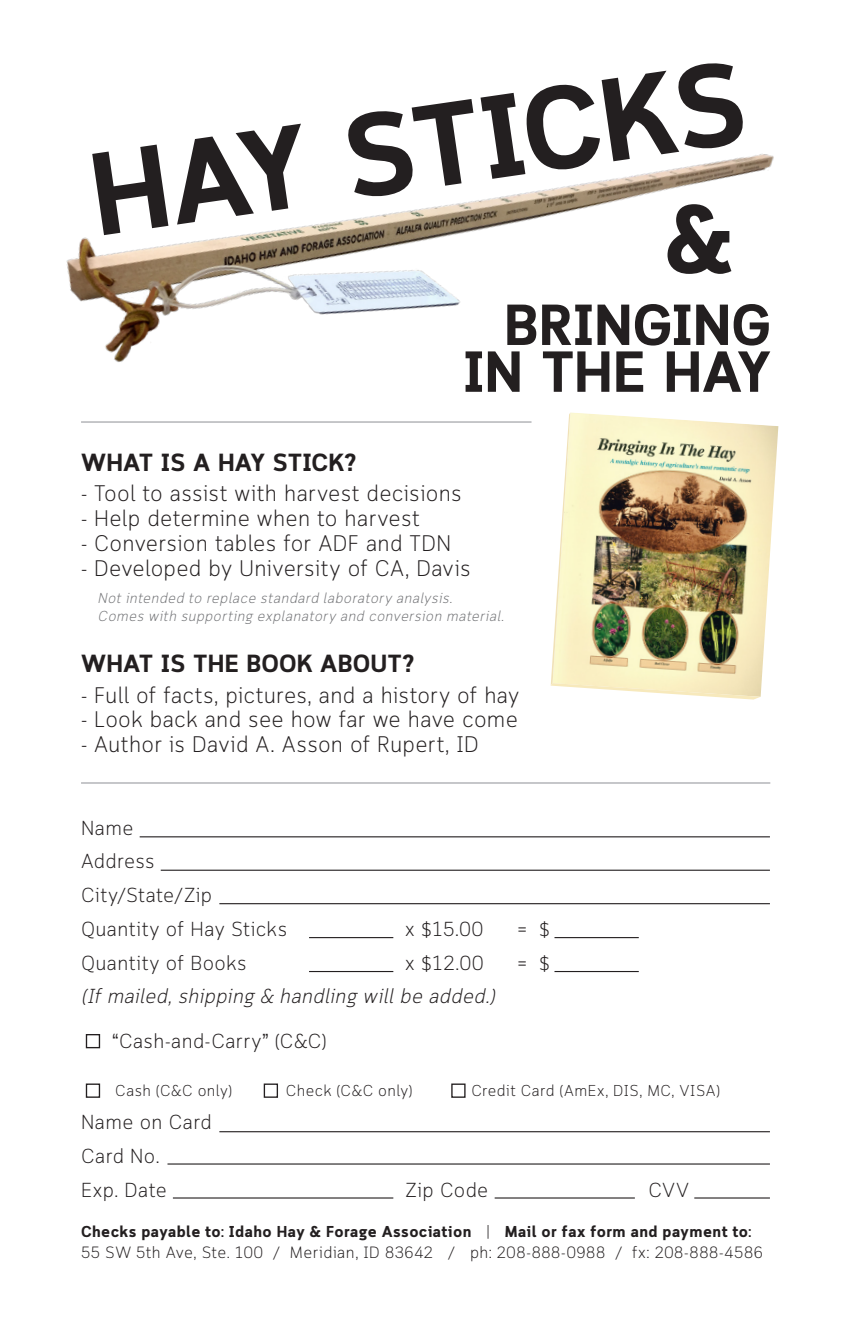
<style>
.page{position:relative;width:851px;height:1337px;background:#fff}
.page>*{position:absolute;margin:0;border:0;box-sizing:border-box;transform-origin:0 0}
.t1{font:700 24.75px "Cloud";letter-spacing:.005em;color:#231f20}
.t2{font:300 22.5px "Cloud";letter-spacing:.01em;color:#231f20}
.t3{font:300 20.25px "Cloud";letter-spacing:.015em;color:#231f20}
.t4{font:italic 300 20.25px "Cloud";color:#231f20}
.t5{font:300 16.2px "Cloud";letter-spacing:.035em;color:#231f20}
.t6{font:700 15.75px "Cloud";letter-spacing:.025em;color:#231f20}
.t7{font:300 15.75px "Cloud";letter-spacing:.025em;color:#231f20}
.t8{font:italic 300 14.4px "Cloud";color:#717275}
.s1{font-weight:300}
</style>
<div class="page">
<img style="left:760px;top:480px;width:15px;height:217px">
<img style="left:66px;top:154px;width:713px;height:326px">
<svg style="left:92px;top:63px;width:653px;height:172px"></svg>
<svg style="left:465px;top:351px;width:305px;height:41px"></svg>
<svg style="left:507px;top:304px;width:261px;height:41px"></svg>
<hr style="left:140px;top:836px;width:629px;height:1px;background:#231f20">
<hr style="left:161px;top:869px;width:609px;height:1px;background:#231f20">
<hr style="left:219px;top:903px;width:551px;height:1px;background:#231f20">
<hr style="left:219px;top:1131px;width:551px;height:1px;background:#231f20">
<hr style="left:167px;top:1163px;width:603px;height:1px;background:#231f20">
<hr style="left:694px;top:1197px;width:75px;height:1px;background:#231f20">
<hr style="left:494px;top:1197px;width:140px;height:1px;background:#231f20">
<hr style="left:173px;top:1197px;width:220px;height:1px;background:#231f20">
<hr style="left:309px;top:937px;width:84px;height:1px;background:#231f20">
<hr style="left:554px;top:937px;width:84px;height:1px;background:#231f20">
<hr style="left:309px;top:971px;width:84px;height:1px;background:#231f20">
<hr style="left:554px;top:971px;width:84px;height:1px;background:#231f20">
<div style="left:86px;top:1083px;width:14px;height:14px;border:1px solid #231f20"></div>
<div style="left:86px;top:1034px;width:14px;height:14px;border:1px solid #231f20"></div>
<div style="left:264px;top:1083px;width:14px;height:14px;border:1px solid #231f20"></div>
<div style="left:451px;top:1083px;width:14px;height:14px;border:1px solid #231f20"></div>
<svg style="left:667px;top:204px;width:64px;height:70px"></svg>
<hr style="left:81px;top:421px;width:450px;height:2px;background:#bcbdc0">
<hr style="left:81px;top:782px;width:689px;height:2px;background:#bcbdc0">
<img style="left:550px;top:412px;width:210px;height:287px">
<p class="t1" style="left:81px;top:447px;width:277px">WHAT IS A HAY STICK?</p>
<p class="t2" style="left:81px;top:480px;width:382px">- Tool to assist with harvest decisions</p>
<p class="t2" style="left:81px;top:505px;width:340px">- Help determine when to harvest</p>
<p class="t2" style="left:81px;top:530px;width:372px">- Conversion tables for ADF and TDN</p>
<p class="t2" style="left:81px;top:554px;width:391px">- Developed by University of CA, Davis</p>
<p class="t8" style="left:98px;top:590px;width:360px">Notintended to replace standard laboratory analysis.</p>
<p class="t8" style="left:98px;top:608px;width:411px">Comes with supporting explanatory and conversion material.</p>
<p class="t1" style="left:81px;top:648px;width:335px">WHAT IS THE BOOK ABOUT?</p>
<p class="t2" style="left:81px;top:681px;width:440px">- Full of facts, pictures, and a history of hay</p>
<p class="t2" style="left:81px;top:706px;width:438px">- Look back and see how far we have come</p>
<p class="t2" style="left:81px;top:731px;width:399px">- Author is David A. Asson of Rupert, ID</p>
<p class="t3" style="left:81px;top:815px;width:54px">Name</p>
<p class="t3" style="left:81px;top:849px;width:75px">Address</p>
<p class="t3" style="left:81px;top:883px;width:133px">City/State/Zip</p>
<p class="t3" style="left:81px;top:917px;width:208px">Quantity of Hay Sticks</p>
<p class="t3" style="left:405px;top:917px;width:79px">x $15.00</p>
<p class="t3" style="left:517px;top:917px;width:34px">= $</p>
<p class="t3" style="left:81px;top:950px;width:167px">Quantity of Books</p>
<p class="t3" style="left:405px;top:950px;width:80px">x $12.00</p>
<p class="t3" style="left:517px;top:950px;width:34px">= $</p>
<p class="t4" style="left:81px;top:984px;width:420px">(Ifmailed,shipping &amp; handling willbe added.)</p>
<p class="t3" style="left:112px;top:1029px;width:216px">“Cash-and-Carry” (C&amp;C)</p>
<p class="t7" style="left:115px;top:1081px;width:118px">Cash (C&amp;C only)</p>
<p class="t7" style="left:286px;top:1081px;width:128px">Check (C&amp;C only)</p>
<p class="t7" style="left:471px;top:1081px;width:250px">Credit Card (AmEx, DIS, MC, VISA)</p>
<p class="t3" style="left:81px;top:1110px;width:132px">Name on Card</p>
<p class="t3" style="left:81px;top:1144px;width:80px">Card No.</p>
<p class="t3" style="left:81px;top:1178px;width:87px">Exp. Date</p>
<p class="t3" style="left:405px;top:1178px;width:85px">Zip Code</p>
<p class="t3" style="left:648px;top:1178px;width:42px">CVV</p>
<p class="t6" style="left:81px;top:1222px;width:671px">Checks payable to: Idaho Hay &amp; Forage Association <span class="s1">|</span> Mail or fax form and payment to:</p>
<p class="t5" style="left:81px;top:1242px;width:683px">55 SW 5th Ave, Ste. 100 / Meridian, ID 83642 / ph: 208-888-0988 / fx: 208-888-4586</p>
</div>
